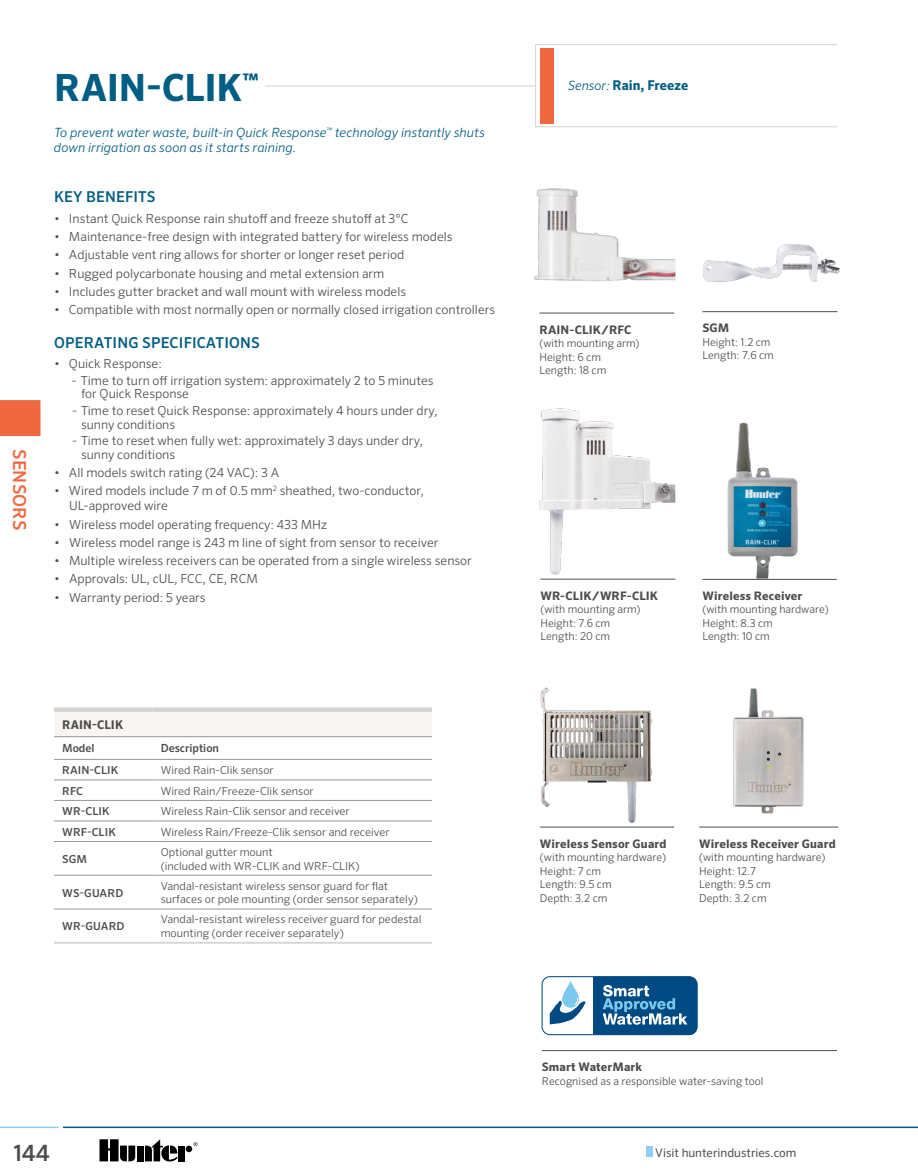
<style>
.page{position:relative;width:918px;height:1175px;background:#fff}
.page>*{position:absolute;margin:0;border:0;box-sizing:border-box;transform-origin:0 0}
.t1{font:700 37.5px "Sero Pro";letter-spacing:-.005em;color:#005d83}
.t2{font:500 22.5px "Sero Pro";color:#4c4d4d}
.t3{font:500 18px "Sero Pro";letter-spacing:.01em;color:#ef6840}
.t4{font:500 15px "Sero Pro";letter-spacing:.01em;color:#005d83}
.t5{font:700 13.5px "Sero Pro";letter-spacing:.005em;color:#005d83}
.t6{font:italic 300 12.75px/15px "Sero Pro";letter-spacing:.005em;color:#005d83}
.t7{font:300 12.45px/13.5px "Sero Pro";color:#4c4d4d}
.t8{font:12px "Sero Pro";color:#4c4d4d}
.t9{font:700 12px "Sero Pro";letter-spacing:.01em;color:#4c4d4d}
.t10{font:700 11.7px "Sero Pro";letter-spacing:.01em;color:#4c4d4d}
.t11{font:500 11.25px "Sero Pro";color:#4c4d4d}
.t12{font:300 10.95px/13.5px "Sero Pro";color:#4c4d4d}
.t13{font:500 10.95px "Sero Pro";letter-spacing:.01em;color:#4c4d4d}
.t14{font:300 10.8px/13.5px "Sero Pro";color:#4c4d4d}
.s1{font-weight:300;font-style:italic;font-size:12.75px}
</style>
<div class="page">
<div style="left:646px;top:1146px;width:7px;height:10px;background:#8dcef2"></div>
<hr style="left:63px;top:1126px;width:855px;height:2px;background:#005d83">
<hr style="left:0;top:1126px;width:58px;height:2px;background:#8dcef2">
<svg style="left:194px;top:1142px;width:3px;height:4px"></svg>
<div style="left:137px;top:1145px;width:7px;height:16px;background:#000"></div>
<div style="left:186px;top:1145px;width:6px;height:7px;background:#000;border-radius:50%"></div>
<div style="left:178px;top:1145px;width:7px;height:16px;background:#000"></div>
<svg style="left:145px;top:1139px;width:32px;height:22px"></svg>
<svg style="left:100px;top:1139px;width:35px;height:22px"></svg>
<hr style="left:54px;top:85px;width:481px;height:1px;background:#d5d2d0">
<div style="left:535px;top:44px;width:302px;height:83px;border:1px solid #d5d2d0"></div>
<div style="left:540px;top:48px;width:13px;height:75px;background:#ef6840"></div>
<div style="left:0;top:400px;width:40px;height:36px;background:#ef6840"></div>
<div style="left:54px;top:53px;width:211px;height:47px;background:#fff"></div>
<hr style="left:702px;top:579px;width:135px;height:1px;background:#4c4d4d">
<hr style="left:702px;top:311px;width:135px;height:1px;background:#4c4d4d">
<div style="left:54px;top:709px;width:378px;height:27px;background:#f8f5f2"></div>
<hr style="left:54px;top:736px;width:99px;height:1px;background:#969798">
<hr style="left:153px;top:736px;width:279px;height:1px;background:#969798">
<hr style="left:54px;top:759px;width:99px;height:1px;background:#969798">
<hr style="left:153px;top:759px;width:279px;height:1px;background:#969798">
<hr style="left:54px;top:779px;width:99px;height:1px;background:#969798">
<hr style="left:153px;top:779px;width:279px;height:1px;background:#969798">
<hr style="left:54px;top:800px;width:99px;height:1px;background:#969798">
<hr style="left:153px;top:800px;width:279px;height:1px;background:#969798">
<hr style="left:54px;top:820px;width:99px;height:1px;background:#969798">
<hr style="left:153px;top:820px;width:279px;height:1px;background:#969798">
<div style="left:54px;top:707px;width:99px;height:5px;background:#d4d5d5"></div>
<div style="left:153px;top:707px;width:279px;height:5px;background:#d4d5d5"></div>
<hr style="left:54px;top:908px;width:99px;height:1px;background:#969798">
<hr style="left:153px;top:908px;width:279px;height:1px;background:#969798">
<hr style="left:54px;top:841px;width:99px;height:1px;background:#969798">
<hr style="left:153px;top:841px;width:279px;height:1px;background:#969798">
<hr style="left:54px;top:875px;width:99px;height:1px;background:#969798">
<hr style="left:153px;top:875px;width:279px;height:1px;background:#969798">
<hr style="left:54px;top:941px;width:99px;height:2px;background:#d4d5d5">
<hr style="left:153px;top:941px;width:279px;height:2px;background:#d4d5d5">
<img style="left:727px;top:422px;width:71px;height:156px">
<img style="left:702px;top:243px;width:138px;height:39px">
<img style="left:534px;top:188px;width:141px;height:126px">
<img style="left:539px;top:408px;width:136px;height:172px">
<hr style="left:540px;top:826px;width:134px;height:1px;background:#4c4d4d">
<hr style="left:699px;top:826px;width:139px;height:1px;background:#4c4d4d">
<hr style="left:542px;top:1050px;width:295px;height:1px;background:#4c4d4d">
<div style="left:542px;top:976px;width:156px;height:59px;border:1px solid #004a83;border-radius:8px"></div>
<svg style="left:550px;top:981px;width:36px;height:43px"></svg>
<svg style="left:593px;top:976px;width:104px;height:58px;background:#286999"></svg>
<img style="left:733px;top:688px;width:71px;height:126px">
<img style="left:540px;top:687px;width:113px;height:136px">
<h3 class="t3" style="left:30px;top:449px;width:83px;rotate:90deg">SENSORS</h3>
<h1 class="t1" style="left:54px;top:64px;width:206px">RAIN-CLIK<sup>™</sup></h1>
<p class="t6" style="left:54px;top:125px;width:432px">To prevent water waste, built-in Quick Response<sup>™</sup> technology instantly shuts down irrigation as soon as it starts raining.</p>
<p class="t4" style="left:54px;top:188px;width:103px">KEY BENEFITS</p>
<p class="t7" style="left:54px;top:212px;width:356px">• Instant Quick Response rain shutoff and freeze shutoff at 3°C</p>
<p class="t7" style="left:54px;top:230px;width:400px">• Maintenance-free design with integrated battery for wireless models</p>
<p class="t7" style="left:54px;top:248px;width:352px">• Adjustable vent ring allows for shorter or longer reset period</p>
<p class="t7" style="left:54px;top:266px;width:332px">• Rugged polycarbonate housing and metal extension arm</p>
<p class="t7" style="left:54px;top:284px;width:354px">• Includes gutter bracket and wall mount with wireless models</p>
<p class="t7" style="left:54px;top:303px;width:443px">• Compatible with most normally open or normally closed irrigation controllers</p>
<p class="t4" style="left:54px;top:333px;width:207px">OPERATING SPECIFICATIONS</p>
<p class="t7" style="left:54px;top:357px;width:109px">• Quick Response:</p>
<p class="t7" style="left:81px;top:373px;width:354px;text-indent:-9px">- Time to turn off irrigation system: approximately 2 to 5 minutes for Quick Response</p>
<p class="t7" style="left:81px;top:404px;width:358px;text-indent:-9px">- Time to reset Quick Response: approximately 4 hours under dry, sunny conditions</p>
<p class="t7" style="left:81px;top:434px;width:343px;text-indent:-9px">- Time to reset when fully wet: approximately 3 days under dry, sunny conditions</p>
<p class="t7" style="left:54px;top:466px;width:227px">• All models switch rating (24 VAC): 3 A</p>
<p class="t7" style="left:69px;top:483px;width:357px;line-height:15px;text-indent:-15px">• Wired models include 7 m of 0.5 mm<sup>2</sup> sheathed, two-conductor,<br>UL-approved wire</p>
<p class="t7" style="left:54px;top:517px;width:275px">• Wireless model operating frequency: 433 MHz</p>
<p class="t7" style="left:54px;top:535px;width:386px">• Wireless model range is 243 m line of sight from sensor to receiver</p>
<p class="t7" style="left:54px;top:554px;width:419px">• Multiple wireless receivers can be operated from a single wireless sensor</p>
<p class="t7" style="left:54px;top:572px;width:205px">• Approvals: UL, cUL, FCC, CE, RCM</p>
<p class="t7" style="left:54px;top:590px;width:153px">• Warranty period: 5 years</p>
<p class="t9" style="left:62px;top:717px;width:63px">RAIN-CLIK</p>
<p class="t11" style="left:62px;top:741px;width:34px">Model</p>
<p class="t11" style="left:161px;top:741px;width:60px">Description</p>
<p class="t13" style="left:62px;top:763px;width:58px">RAIN-CLIK</p>
<p class="t12" style="left:161px;top:763px;width:115px">Wired Rain-Clik sensor</p>
<p class="t13" style="left:62px;top:784px;width:22px">RFC</p>
<p class="t12" style="left:161px;top:783px;width:155px">Wired Rain/Freeze-Clik sensor</p>
<p class="t13" style="left:62px;top:804px;width:49px">WR-CLIK</p>
<p class="t12" style="left:161px;top:804px;width:191px">Wireless Rain-Clik sensor and receiver</p>
<p class="t13" style="left:62px;top:825px;width:55px">WRF-CLIK</p>
<p class="t12" style="left:161px;top:825px;width:230px">Wireless Rain/Freeze-Clik sensor and receiver</p>
<p class="t13" style="left:62px;top:852px;width:27px">SGM</p>
<p class="t12" style="left:161px;top:845px;width:200px">Optional gutter mount<br>(included with WR-CLIK and WRF-CLIK)</p>
<p class="t13" style="left:62px;top:886px;width:63px">WS-GUARD</p>
<p class="t12" style="left:161px;top:879px;width:259px">Vandal-resistant wireless sensor guard for flat surfaces or pole mounting (order sensor separately)</p>
<p class="t13" style="left:62px;top:919px;width:64px">WR-GUARD</p>
<p class="t12" style="left:161px;top:912px;width:262px">Vandal-resistant wireless receiver guard for pedestal mounting (order receiver separately)</p>
<p class="t5" style="left:568px;top:77px;width:122px"><span class="s1">Sensor:</span> Rain, Freeze</p>
<p class="t10" style="left:539px;top:322px;width:93px">RAIN-CLIK/RFC</p>
<p class="t14" style="left:539px;top:336px;width:102px">(with mounting arm)<br>Height: 6 cm<br>Length: 18 cm</p>
<p class="t10" style="left:702px;top:321px;width:28px">SGM</p>
<p class="t14" style="left:702px;top:335px;width:73px">Height: 1.2 cm<br>Length: 7.6 cm</p>
<p class="t10" style="left:540px;top:588px;width:119px">WR-CLIK/WRF-CLIK</p>
<p class="t14" style="left:540px;top:602px;width:102px">(with mounting arm)<br>Height: 7.6 cm<br>Length: 20 cm</p>
<p class="t10" style="left:702px;top:588px;width:101px">Wireless Receiver</p>
<p class="t14" style="left:702px;top:602px;width:128px">(with mounting hardware)<br>Height: 8.3 cm<br>Length: 10 cm</p>
<p class="t10" style="left:540px;top:836px;width:128px">Wireless Sensor Guard</p>
<p class="t14" style="left:540px;top:850px;width:128px">(with mounting hardware)<br>Height: 7 cm<br>Length: 9.5 cm<br>Depth: 3.2 cm</p>
<p class="t10" style="left:699px;top:836px;width:138px">Wireless Receiver Guard</p>
<p class="t14" style="left:699px;top:850px;width:128px">(with mounting hardware)<br>Height: 12.7<br>Length: 9.5 cm<br>Depth: 3.2 cm</p>
<p class="t10" style="left:542px;top:1059px;width:102px">Smart WaterMark</p>
<p class="t14" style="left:542px;top:1073px;width:223px">Recognised as a responsible water-saving tool</p>
<h2 class="t2" style="left:13px;top:1139px;width:38px">144</h2>
<p class="t8" style="left:655px;top:1145px;width:143px">Visit hunterindustries.com</p>
</div>
